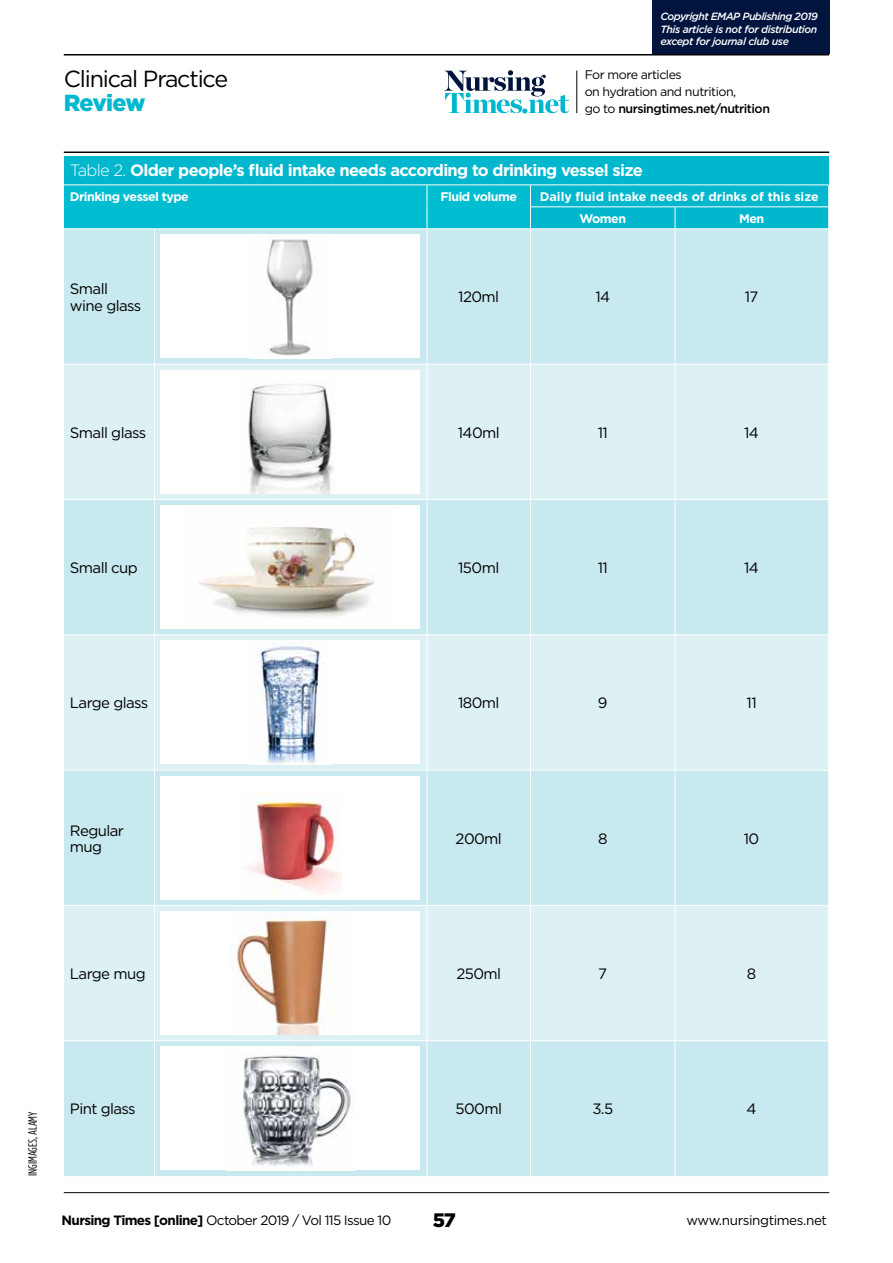
<style>
.page{position:relative;width:893px;height:1263px;background:#fff}
.page>*{position:absolute;margin:0;border:0;box-sizing:border-box;transform-origin:0 0}
.t1{font:23.25px "Gotham";letter-spacing:-.05em;color:#000}
.t2{font:900 23.25px "Gotham";letter-spacing:-.04em;color:#00b7ce}
.t3{font:900 19.5px "Gotham";color:#000}
.t4{font:700 16.5px "Gotham";letter-spacing:-.04em;color:#fff}
.t5{font:15px/16.5px "Gotham";letter-spacing:-.04em;color:#000}
.t6{font:13.5px "Gotham";letter-spacing:-.05em;color:#000}
.t7{font:13.5px "Gotham";letter-spacing:-.03em;color:#000}
.t8{font:12.45px/17px "Gotham";letter-spacing:-.04em;color:#000}
.t9{font:700 12.45px/21.9px "Gotham";color:#fff}
.t10{font:700 12.45px "Gotham";letter-spacing:-.04em;color:#fff}
.t11{font:12px "Gotham Condensed";color:#000}
.t12{font:italic 500 10.5px/12.8px "Gotham";letter-spacing:-.04em;color:#fff;text-align:justify}
.s1{font-weight:500}
.s2{font-weight:300}
.s3{font-weight:700}
</style>
<div class="page">
<div style="left:652px;top:0;width:177px;height:54px;background:#00143e"></div>
<hr style="left:64px;top:152px;width:765px;height:1px;background:#000">
<hr style="left:64px;top:54px;width:765px;height:2px;background:#000">
<hr style="left:64px;top:1192px;width:765px;height:1px;background:#000">
<div style="left:64px;top:157px;width:764px;height:28px;background:#00b7ce"></div>
<div style="left:64px;top:229px;width:764px;height:947px;background:#c8e9ef"></div>
<svg style="left:64px;top:365px;width:764px;height:675px;background:#d4edf2"></svg>
<hr style="left:64px;top:184px;width:90px;height:1px;background:#fff">
<hr style="left:154px;top:184px;width:273px;height:1px;background:#fff">
<hr style="left:427px;top:184px;width:103px;height:1px;background:#fff">
<hr style="left:530px;top:184px;width:145px;height:1px;background:#fff">
<hr style="left:675px;top:184px;width:153px;height:1px;background:#fff">
<div style="left:64px;top:185px;width:764px;height:43px;background:#00bdd2"></div>
<hr style="left:154px;top:229px;width:1px;height:135px;background:#fff">
<hr style="left:427px;top:229px;width:1px;height:135px;background:#fff">
<hr style="left:530px;top:229px;width:1px;height:135px;background:#fff">
<hr style="left:675px;top:229px;width:1px;height:135px;background:#fff">
<hr style="left:64px;top:364px;width:90px;height:1px;background:#fff">
<hr style="left:154px;top:364px;width:273px;height:1px;background:#fff">
<hr style="left:154px;top:364px;width:1px;height:135px;background:#fff">
<hr style="left:427px;top:364px;width:103px;height:1px;background:#fff">
<hr style="left:427px;top:364px;width:1px;height:135px;background:#fff">
<hr style="left:530px;top:364px;width:145px;height:1px;background:#fff">
<hr style="left:530px;top:364px;width:1px;height:135px;background:#fff">
<hr style="left:675px;top:364px;width:153px;height:1px;background:#fff">
<hr style="left:675px;top:364px;width:1px;height:135px;background:#fff">
<hr style="left:64px;top:499px;width:90px;height:1px;background:#fff">
<hr style="left:154px;top:499px;width:273px;height:1px;background:#fff">
<hr style="left:154px;top:500px;width:1px;height:134px;background:#fff">
<hr style="left:427px;top:499px;width:103px;height:1px;background:#fff">
<hr style="left:427px;top:500px;width:1px;height:134px;background:#fff">
<hr style="left:530px;top:499px;width:145px;height:1px;background:#fff">
<hr style="left:530px;top:500px;width:1px;height:134px;background:#fff">
<hr style="left:675px;top:499px;width:153px;height:1px;background:#fff">
<hr style="left:675px;top:500px;width:1px;height:134px;background:#fff">
<hr style="left:64px;top:634px;width:90px;height:1px;background:#fff">
<hr style="left:154px;top:634px;width:273px;height:1px;background:#fff">
<hr style="left:154px;top:635px;width:1px;height:135px;background:#fff">
<hr style="left:427px;top:634px;width:103px;height:1px;background:#fff">
<hr style="left:427px;top:635px;width:1px;height:135px;background:#fff">
<hr style="left:530px;top:634px;width:145px;height:1px;background:#fff">
<hr style="left:530px;top:635px;width:1px;height:135px;background:#fff">
<hr style="left:675px;top:634px;width:153px;height:1px;background:#fff">
<hr style="left:675px;top:635px;width:1px;height:135px;background:#fff">
<hr style="left:64px;top:770px;width:90px;height:1px;background:#fff">
<hr style="left:154px;top:770px;width:273px;height:1px;background:#fff">
<hr style="left:154px;top:770px;width:1px;height:135px;background:#fff">
<hr style="left:427px;top:770px;width:103px;height:1px;background:#fff">
<hr style="left:427px;top:770px;width:1px;height:135px;background:#fff">
<hr style="left:530px;top:770px;width:145px;height:1px;background:#fff">
<hr style="left:530px;top:770px;width:1px;height:135px;background:#fff">
<hr style="left:675px;top:770px;width:153px;height:1px;background:#fff">
<hr style="left:675px;top:770px;width:1px;height:135px;background:#fff">
<hr style="left:64px;top:905px;width:90px;height:1px;background:#fff">
<hr style="left:154px;top:905px;width:273px;height:1px;background:#fff">
<hr style="left:154px;top:906px;width:1px;height:134px;background:#fff">
<hr style="left:427px;top:905px;width:103px;height:1px;background:#fff">
<hr style="left:427px;top:906px;width:1px;height:134px;background:#fff">
<hr style="left:530px;top:905px;width:145px;height:1px;background:#fff">
<hr style="left:530px;top:906px;width:1px;height:134px;background:#fff">
<hr style="left:675px;top:905px;width:153px;height:1px;background:#fff">
<hr style="left:675px;top:906px;width:1px;height:134px;background:#fff">
<hr style="left:64px;top:1040px;width:90px;height:1px;background:#fff">
<hr style="left:154px;top:1040px;width:273px;height:1px;background:#fff">
<hr style="left:154px;top:1041px;width:1px;height:135px;background:#fff">
<hr style="left:427px;top:1040px;width:103px;height:1px;background:#fff">
<hr style="left:427px;top:1041px;width:1px;height:135px;background:#fff">
<hr style="left:530px;top:1040px;width:145px;height:1px;background:#fff">
<hr style="left:530px;top:1041px;width:1px;height:135px;background:#fff">
<hr style="left:675px;top:1040px;width:153px;height:1px;background:#fff">
<hr style="left:675px;top:1041px;width:1px;height:135px;background:#fff">
<div style="left:160px;top:235px;width:260px;height:123px;background:#fff"></div>
<img style="left:266px;top:239px;width:47px;height:117px">
<div style="left:160px;top:370px;width:260px;height:123px;background:#fff"></div>
<img style="left:248px;top:384px;width:86px;height:109px">
<div style="left:160px;top:505px;width:260px;height:124px;background:#fff"></div>
<img style="left:199px;top:527px;width:176px;height:90px">
<div style="left:160px;top:641px;width:260px;height:123px;background:#fff"></div>
<img style="left:258px;top:641px;width:63px;height:123px">
<div style="left:160px;top:776px;width:260px;height:123px;background:#fff"></div>
<img style="left:248px;top:792px;width:94px;height:103px">
<div style="left:160px;top:911px;width:260px;height:124px;background:#fff"></div>
<img style="left:230px;top:911px;width:104px;height:124px">
<div style="left:160px;top:1047px;width:260px;height:123px;background:#fff"></div>
<img style="left:243px;top:1055px;width:108px;height:111px">
<svg style="left:444px;top:70px;width:125px;height:43px"></svg>
<hr style="left:576px;top:71px;width:1px;height:42px;background:#000">
<h1 class="t1" style="left:64px;top:64px;width:166px">Clinical Practice</h1>
<h1 class="t2" style="left:64px;top:87px;width:83px">Review</h1>
<p class="t12" style="left:660px;top:10px;width:159px">Copyright EMAP Publishing 2019<br>This article is not for distribution except for journal club use</p>
<p class="t8" style="left:585px;top:66px;width:187px">For more articles<br>on hydration and nutrition,<br>go to <span class="s1">nursingtimes.net/nutrition</span></p>
<p class="t4" style="left:70px;top:159px;width:574px"><span class="s2">Table 2.</span> Older people’s fluid intake needs according to drinking vessel size</p>
<p class="t10" style="left:70px;top:188px;width:120px">Drinking vessel type</p>
<p class="t10" style="left:441px;top:188px;width:78px">Fluid volume</p>
<p class="t9" style="left:579px;top:185px;width:241px;text-indent:-40px">Daily fluid intake needs of drinks of this size<br>Women</p>
<p class="t10" style="left:739px;top:210px;width:27px">Men</p>
<p class="t5" style="left:70px;top:280px;width:73px">Small wine glass</p>
<p class="t5" style="left:458px;top:289px;width:42px">120ml</p>
<p class="t5" style="left:595px;top:289px;width:16px">14</p>
<p class="t5" style="left:745px;top:289px;width:15px">17</p>
<p class="t5" style="left:70px;top:424px;width:78px">Small glass</p>
<p class="t5" style="left:458px;top:424px;width:43px">140ml</p>
<p class="t5" style="left:598px;top:424px;width:12px">11</p>
<p class="t5" style="left:744px;top:424px;width:16px">14</p>
<p class="t5" style="left:70px;top:559px;width:69px">Small cup</p>
<p class="t5" style="left:458px;top:559px;width:43px">150ml</p>
<p class="t5" style="left:598px;top:559px;width:12px">11</p>
<p class="t5" style="left:744px;top:559px;width:16px">14</p>
<p class="t5" style="left:70px;top:694px;width:80px">Large glass</p>
<p class="t5" style="left:458px;top:694px;width:43px">180ml</p>
<p class="t5" style="left:598px;top:694px;width:11px">9</p>
<p class="t5" style="left:746px;top:694px;width:12px">11</p>
<p class="t5" style="left:70px;top:822px;width:55px">Regular mug</p>
<p class="t5" style="left:456px;top:830px;width:48px">200ml</p>
<p class="t5" style="left:598px;top:830px;width:11px">8</p>
<p class="t5" style="left:744px;top:830px;width:17px">10</p>
<p class="t5" style="left:70px;top:965px;width:77px">Large mug</p>
<p class="t5" style="left:456px;top:965px;width:46px">250ml</p>
<p class="t5" style="left:598px;top:965px;width:10px">7</p>
<p class="t5" style="left:747px;top:965px;width:11px">8</p>
<p class="t11" style="left:26px;top:1176px;width:66px;rotate:-90deg">INGIMAGES, ALAMY</p>
<p class="t5" style="left:70px;top:1100px;width:67px">Pint glass</p>
<p class="t5" style="left:456px;top:1100px;width:48px">500ml</p>
<p class="t5" style="left:592px;top:1100px;width:22px">3.5</p>
<p class="t5" style="left:747px;top:1100px;width:12px">4</p>
<p class="t6" style="left:62px;top:1211px;width:331px"><span class="s3">Nursing Times [online]</span> October 2019 / Vol 115 Issue 10</p>
<h2 class="t3" style="left:433px;top:1207px;width:25px">57</h2>
<p class="t7" style="left:686px;top:1211px;width:142px">www.nursingtimes.net</p>
</div>
